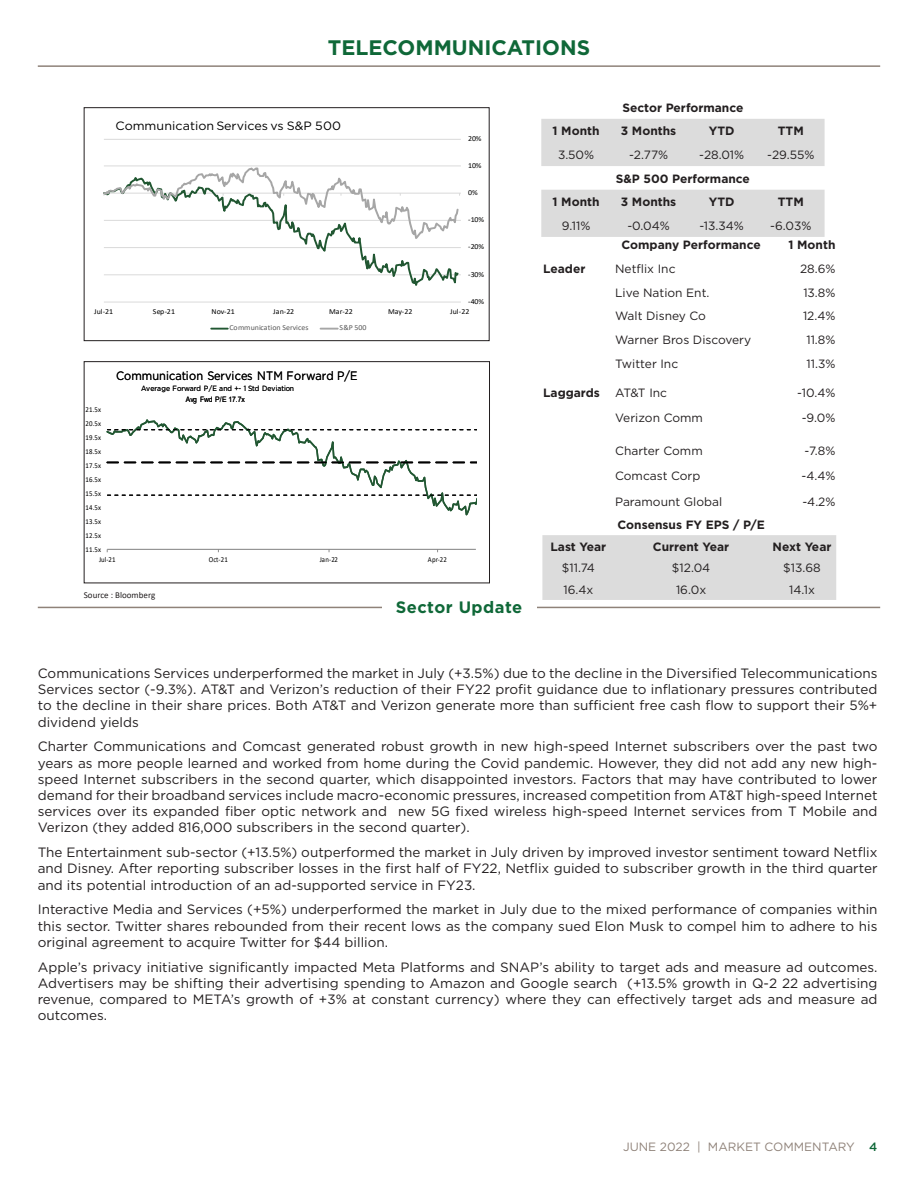
<style>
.page{position:relative;width:918px;height:1188px;background:#fff}
.page>*{position:absolute;margin:0;border:0;box-sizing:border-box;transform-origin:0 0}
.Page_Header{font:700 21px "Gotham";color:#0f6838}
.Sector_Update{font:700 16.5px "Gotham";letter-spacing:.03em;color:#0f6838}
.Body{font:13.5px/16.2px "Gotham";color:#231f20;text-align:justify}
.t1{font:12.15px "Gotham";letter-spacing:.005em;color:#000;scale:.91 1}
.t2{font:12px "Gotham";color:#231f20}
.t3{font:700 12px "Gotham";color:#231f20}
.t4{font:12px "Gotham";color:#000;scale:1.04 1}
.t5{font:12px "Gotham";color:#8f8279}
.t6{font:9px "Calibri";color:#231f20}
.t7{font:7.65px "Calibri";letter-spacing:-.005em;color:#000;scale:1.04 1}
.t8{font:7.65px "Calibri";letter-spacing:-.005em;color:#595959;scale:1.04 1}
.t9{font:7.5px "Calibri";letter-spacing:.03em;color:#000;scale:.91 1}
.t10{font:7.5px/10.4px "Gotham";letter-spacing:-.015em;color:#000;text-align:center;scale:.91 1}
.s1{font-family:"Arial"}
.s2{font-weight:500;color:#0f6838}
</style>
<div class="page">
<svg style="left:541px;top:119px;width:284px;height:118px"></svg>
<hr style="left:38px;top:65px;width:842px;height:2px;background:#8f8279">
<hr style="left:38px;top:607px;width:842px;height:1px;background:#8f8279">
<div style="left:382px;top:600px;width:154px;height:13px;background:#fff"></div>
<hr style="left:104px;top:302px;width:357px;height:1px;background:#d9d9d9">
<hr style="left:104px;top:275px;width:357px;height:1px;background:#d9d9d9">
<hr style="left:104px;top:247px;width:357px;height:1px;background:#d9d9d9">
<hr style="left:104px;top:220px;width:357px;height:1px;background:#d9d9d9">
<hr style="left:104px;top:166px;width:357px;height:1px;background:#d9d9d9">
<hr style="left:104px;top:139px;width:357px;height:1px;background:#d9d9d9">
<hr style="left:104px;top:193px;width:357px;height:1px;background:#d9d9d9">
<svg style="left:104px;top:166px;width:356px;height:120px"></svg>
<svg style="left:211px;top:328px;width:17px;height:2px"></svg>
<svg style="left:321px;top:328px;width:17px;height:2px"></svg>
<div style="left:84px;top:107px;width:406px;height:234px;border:1px solid #231f20"></div>
<div style="left:542px;top:535px;width:294px;height:65px;background:#dcdcdc"></div>
<hr style="left:107px;top:549px;width:369px;height:1px;background:#868686">
<svg style="left:107px;top:419px;width:369px;height:97px"></svg>
<div style="left:84px;top:361px;width:406px;height:222px;border:1px solid #231f20"></div>
<p class="Page_Header" style="left:328px;top:33px;width:264px">TELECOMMUNICATIONS</p>
<p class="t3" style="left:622px;top:100px;width:123px">Sector Performance</p>
<p class="t4" style="left:116px;top:118px;width:218px">Communication Services vs S&amp;P 500</p>
<p class="t7" style="left:468px;top:133px;width:15px">20%</p>
<p class="t7" style="left:468px;top:160px;width:15px">10%</p>
<p class="t7" style="left:468px;top:187px;width:11px">0%</p>
<p class="t7" style="left:468px;top:214px;width:17px">-10%</p>
<p class="t7" style="left:468px;top:242px;width:17px">-20%</p>
<p class="t7" style="left:468px;top:269px;width:17px">-30%</p>
<p class="t7" style="left:468px;top:296px;width:17px">-40%</p>
<p class="t7" style="left:94px;top:306px;width:20px">Jul-21</p>
<p class="t7" style="left:153px;top:306px;width:23px">Sep-21</p>
<p class="t7" style="left:212px;top:306px;width:24px">Nov-21</p>
<p class="t7" style="left:273px;top:306px;width:22px">Jan-22</p>
<p class="t7" style="left:329px;top:306px;width:24px">Mar-22</p>
<p class="t7" style="left:388px;top:306px;width:25px">May-22</p>
<p class="t7" style="left:450px;top:306px;width:20px">Jul-22</p>
<p class="t8" style="left:230px;top:323px;width:77px">Communication Services</p>
<p class="t8" style="left:339px;top:323px;width:28px">S&amp;P 500</p>
<p class="t1" style="left:116px;top:368px;width:267px">Communication Services NTM Forward P/E</p>
<p class="t9" style="left:86px;top:404px;width:19px">21.5x</p>
<p class="t9" style="left:86px;top:418px;width:19px">20.5x</p>
<p class="t9" style="left:86px;top:432px;width:19px">19.5x</p>
<p class="t9" style="left:86px;top:446px;width:19px">18.5x</p>
<p class="t9" style="left:86px;top:460px;width:19px">17.5x</p>
<p class="t9" style="left:86px;top:474px;width:19px">16.5x</p>
<p class="t9" style="left:86px;top:488px;width:19px">15.5x</p>
<p class="t9" style="left:86px;top:502px;width:19px">14.5x</p>
<p class="t9" style="left:86px;top:516px;width:19px">13.5x</p>
<p class="t9" style="left:86px;top:530px;width:19px">12.5x</p>
<p class="t9" style="left:86px;top:544px;width:19px">11.5x</p>
<p class="t10" style="left:141px;top:383px;width:170px">Average Forward P/E and +- 1 Std Deviation<br><span class="s1">Avg Fwd P/E 17.7x</span></p>
<p class="t9" style="left:99px;top:554px;width:20px">Jul-21</p>
<p class="t9" style="left:209px;top:554px;width:23px">Oct-21</p>
<p class="t9" style="left:320px;top:554px;width:21px">Jan-22</p>
<p class="t9" style="left:428px;top:554px;width:23px">Apr-22</p>
<p class="t6" style="left:84px;top:589px;width:73px">Source : Bloomberg</p>
<p class="Sector_Update" style="left:396px;top:596px;width:128px">Sector Update</p>
<p class="t3" style="left:553px;top:123px;width:48px">1 Month</p>
<p class="t3" style="left:621px;top:123px;width:57px">3 Months</p>
<p class="t3" style="left:709px;top:123px;width:27px">YTD</p>
<p class="t3" style="left:778px;top:123px;width:27px">TTM</p>
<p class="t2" style="left:558px;top:147px;width:38px">3.50%</p>
<p class="t2" style="left:629px;top:147px;width:41px">-2.77%</p>
<p class="t2" style="left:699px;top:147px;width:47px">-28.01%</p>
<p class="t2" style="left:767px;top:147px;width:49px">-29.55%</p>
<p class="t3" style="left:616px;top:170px;width:136px">S&amp;P 500 Performance</p>
<p class="t3" style="left:553px;top:194px;width:48px">1 Month</p>
<p class="t3" style="left:621px;top:194px;width:57px">3 Months</p>
<p class="t3" style="left:709px;top:194px;width:27px">YTD</p>
<p class="t3" style="left:778px;top:194px;width:27px">TTM</p>
<p class="t2" style="left:562px;top:218px;width:30px">9.11%</p>
<p class="t2" style="left:627px;top:218px;width:44px">-0.04%</p>
<p class="t2" style="left:699px;top:218px;width:46px">-13.34%</p>
<p class="t2" style="left:770px;top:218px;width:43px">-6.03%</p>
<p class="t3" style="left:622px;top:237px;width:141px">Company Performance</p>
<p class="t3" style="left:789px;top:237px;width:48px">1 Month</p>
<p class="t3" style="left:543px;top:261px;width:44px">Leader</p>
<p class="t2" style="left:615px;top:261px;width:62px">Netflix Inc</p>
<p class="t2" style="left:800px;top:261px;width:37px">28.6%</p>
<p class="t2" style="left:615px;top:285px;width:96px">Live Nation Ent.</p>
<p class="t2" style="left:803px;top:285px;width:34px">13.8%</p>
<p class="t2" style="left:615px;top:308px;width:92px">Walt Disney Co</p>
<p class="t2" style="left:803px;top:308px;width:34px">12.4%</p>
<p class="t2" style="left:615px;top:332px;width:138px">Warner Bros Discovery</p>
<p class="t2" style="left:806px;top:332px;width:31px">11.8%</p>
<p class="t2" style="left:615px;top:356px;width:65px">Twitter Inc</p>
<p class="t2" style="left:807px;top:356px;width:30px">11.3%</p>
<p class="t3" style="left:543px;top:385px;width:58px">Laggards</p>
<p class="t2" style="left:615px;top:385px;width:53px">AT&amp;T Inc</p>
<p class="t2" style="left:797px;top:385px;width:40px">-10.4%</p>
<p class="t2" style="left:615px;top:410px;width:89px">Verizon Comm</p>
<p class="t2" style="left:802px;top:410px;width:35px">-9.0%</p>
<p class="t2" style="left:615px;top:443px;width:89px">Charter Comm</p>
<p class="t2" style="left:805px;top:443px;width:32px">-7.8%</p>
<p class="t2" style="left:615px;top:469px;width:87px">Comcast Corp</p>
<p class="t2" style="left:802px;top:469px;width:35px">-4.4%</p>
<p class="t2" style="left:615px;top:494px;width:109px">Paramount Global</p>
<p class="t2" style="left:802px;top:494px;width:35px">-4.2%</p>
<p class="t3" style="left:618px;top:517px;width:149px">Consensus FY EPS / P/E</p>
<p class="t3" style="left:551px;top:539px;width:57px">Last Year</p>
<p class="t3" style="left:653px;top:539px;width:78px">Current Year</p>
<p class="t3" style="left:773px;top:539px;width:60px">Next Year</p>
<p class="t2" style="left:562px;top:560px;width:35px">$11.74</p>
<p class="t2" style="left:672px;top:560px;width:40px">$12.04</p>
<p class="t2" style="left:783px;top:560px;width:39px">$13.68</p>
<p class="t2" style="left:563px;top:582px;width:31px">16.4x</p>
<p class="t2" style="left:676px;top:582px;width:32px">16.0x</p>
<p class="t2" style="left:789px;top:582px;width:27px">14.1x</p>
<p class="Body" style="left:38px;top:665px;width:841px">Communications Services underperformed the market in July (+3.5%) due to the decline in the Diversified Telecommunications Services sector (-9.3%). AT&amp;T and Verizon’s reduction of their FY22 profit guidance due to inflationary pressures contributed to the decline in their share prices. Both AT&amp;T and Verizon generate more than sufficient free cash flow to support their 5%+ dividend yields</p>
<p class="Body" style="left:38px;top:738px;width:841px">Charter Communications and Comcast generated robust growth in new high-speed Internet subscribers over the past two years as more people learned and worked from home during the Covid pandemic. However, they did not add any new high&shy;speed Internet subscribers in the second quarter, which disappointed investors. Factors that may have contributed to lower demand for their broadband services include macro-economic pressures, increased competition from AT&amp;T high-speed Internet services over its expanded fiber optic network and new 5G fixed wireless high-speed Internet services from T Mobile and Verizon (they added 816,000 subscribers in the second quarter).</p>
<p class="Body" style="left:38px;top:844px;width:841px">The Entertainment sub-sector (+13.5%) outperformed the market in July driven by improved investor sentiment toward Netflix and Disney. After reporting subscriber losses in the first half of FY22, Netflix guided to subscriber growth in the third quarter and its potential introduction of an ad-supported service in FY23.</p>
<p class="Body" style="left:38px;top:901px;width:841px">Interactive Media and Services (+5%) underperformed the market in July due to the mixed performance of companies within this sector. Twitter shares rebounded from their recent lows as the company sued Elon Musk to compel him to adhere to his original agreement to acquire Twitter for $44 billion.</p>
<p class="Body" style="left:38px;top:959px;width:841px">Apple’s privacy initiative significantly impacted Meta Platforms and SNAP’s ability to target ads and measure ad outcomes.<br>Advertisers may be shifting their advertising spending to Amazon and Google search (+13.5% growth in Q-2 22 advertising revenue, compared to META’s growth of +3% at constant currency) where they can effectively target ads and measure ad outcomes.</p>
<p class="t5" style="left:623px;top:1139px;width:256px">JUNE 2022 | MARKET COMMENTARY <span class="s2">4</span></p>
</div>
